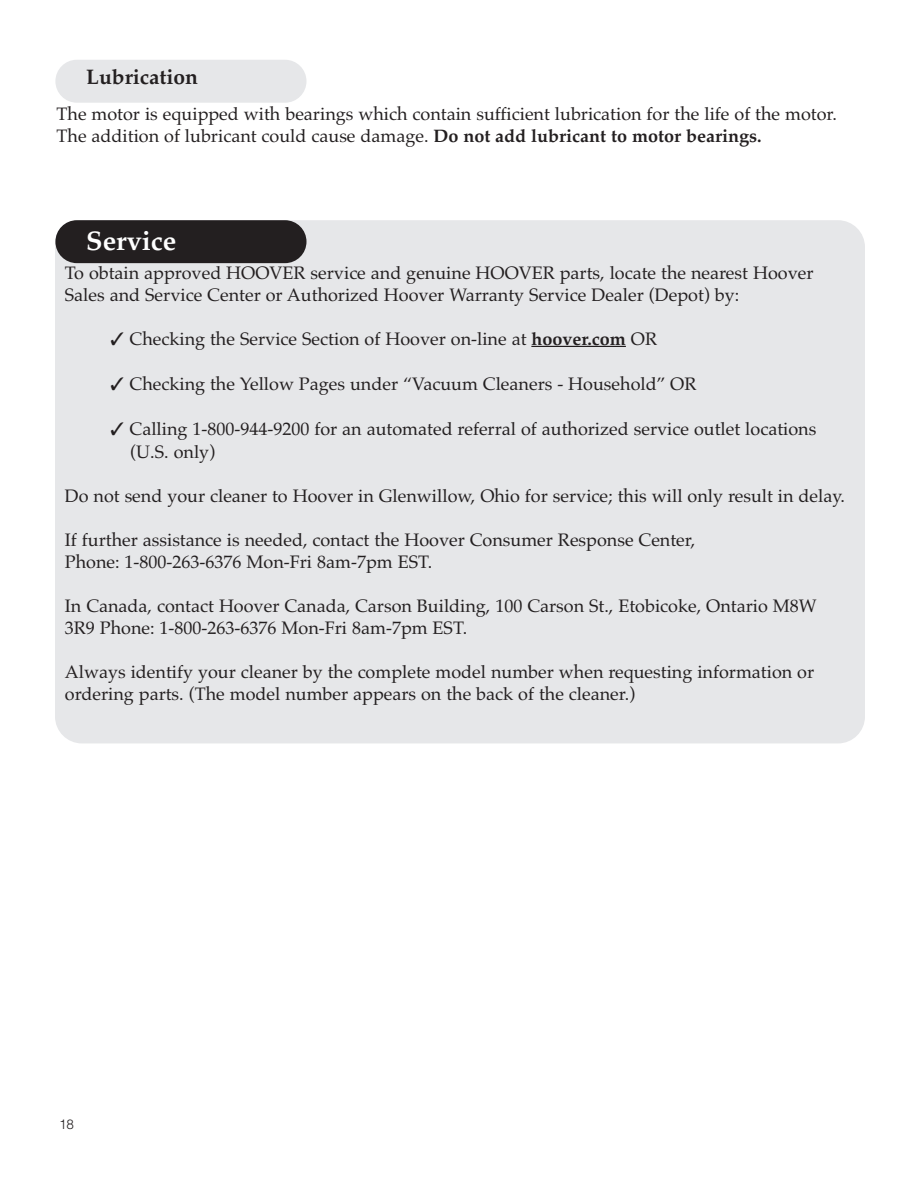
<style>
.page{position:relative;width:918px;height:1188px;background:#fff}
.page>*{position:absolute;margin:0;border:0;box-sizing:border-box;transform-origin:0 0}
.t1{font:700 27px "Palatino";color:#fff}
.t2{font:700 21px "Palatino";color:#231f20}
.t3{font:18px/21.9px "Palatino";color:#231f20}
.t4{font:300 13.5px "Helvetica";color:#231f20}
.s1{font-weight:700}
</style>
<div class="page">
<div style="left:55px;top:220px;width:810px;height:523px;background:#e6e7e9;border-radius:27px"></div>
<hr style="left:531px;top:346px;width:57px;height:1px;background:#231f20">
<hr style="left:587px;top:346px;width:39px;height:1px;background:#231f20">
<div style="left:55px;top:60px;width:251px;height:43px;background:#e6e7e9;border-radius:21px"></div>
<div style="left:55px;top:220px;width:251px;height:43px;background:#231f20;border-radius:21px"></div>
<p class="t2" style="left:86px;top:64px;width:113px">Lubrication</p>
<p class="t3" style="left:56px;top:103px;width:782px">The motor is equipped with bearings which contain sufficient lubrication for the life of the motor.<br>The addition of lubricant could cause damage. <span class="s1">Do not add lubricant to motor bearings.</span></p>
<h1 class="t1" style="left:86px;top:225px;width:91px">Service</h1>
<p class="t3" style="left:65px;top:262px;width:750px">To obtain approved HOOVER service and genuine HOOVER parts, locate the nearest Hoover<br>Sales and Service Center or Authorized Hoover Warranty Service Dealer (Depot) by:</p>
<p class="t3" style="left:110px;top:327px;width:548px">✓ Checking the Service Section of Hoover on-line at <span class="s1">hoover.com</span> OR</p>
<p class="t3" style="left:110px;top:373px;width:587px">✓ Checking the Yellow Pages under “Vacuum Cleaners - Household” OR</p>
<p class="t3" style="left:130px;top:417px;width:688px;line-height:23.2px;text-indent:-20px">✓ Calling 1-800-944-9200 for an automated referral of authorized service outlet locations (U.S. only)</p>
<p class="t3" style="left:65px;top:485px;width:782px">Do not send your cleaner to Hoover in Glenwillow, Ohio for service; this will only result in delay.</p>
<p class="t3" style="left:65px;top:529px;width:632px">If further assistance is needed, contact the Hoover Consumer Response Center,<br>Phone: 1-800-263-6376 Mon-Fri 8am-7pm EST.</p>
<p class="t3" style="left:65px;top:595px;width:753px">In Canada, contact Hoover Canada, Carson Building, 100 Carson St., Etobicoke, Ontario M8W<br>3R9 Phone: 1-800-263-6376 Mon-Fri 8am-7pm EST.</p>
<p class="t3" style="left:65px;top:661px;width:751px">Always identify your cleaner by the complete model number when requesting information or ordering parts. (The model number appears on the back of the cleaner.)</p>
<p class="t4" style="left:59px;top:1117px;width:17px">18</p>
</div>
